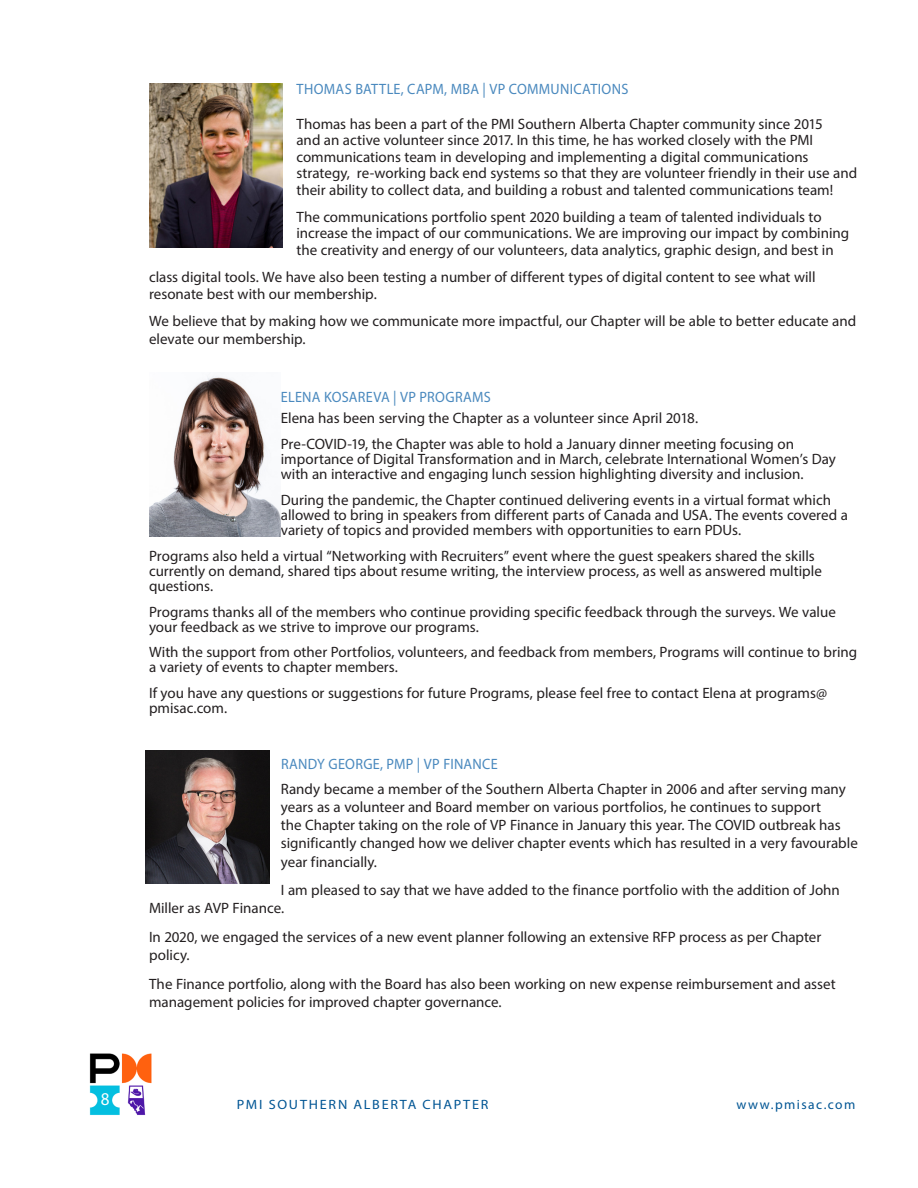
<style>
.page{position:relative;width:918px;height:1188px;background:#fff}
.page>*{position:absolute;margin:0;border:0;box-sizing:border-box;transform-origin:0 0}
.t1{font:18px "Myriad Pro";color:#fff;scale:.95 1}
.Body_Text_Paragraphs{font:15px/15px "Myriad Pro";color:#231f20}
.Tiny_beige_subtitles{font:15px "Myriad Pro";letter-spacing:.02em;color:#4a89be;scale:.95 1}
.t2{font:13.5px "Myriad Pro";letter-spacing:.12em;color:#005594;scale:1.05 1}
.t3{font:13.5px "Myriad Pro";letter-spacing:.12em;color:#005594}
</style>
<div class="page">
<img style="left:89px;top:1053px;width:63px;height:62px">
<img style="left:149px;top:83px;width:134px;height:164px">
<img style="left:149px;top:376px;width:132px;height:160px">
<img style="left:145px;top:751px;width:125px;height:132px">
<p class="Tiny_beige_subtitles" style="left:297px;top:80px;width:351px">THOMAS BATTLE, CAPM, MBA | VP COMMUNICATIONS</p>
<p class="Body_Text_Paragraphs" style="left:296px;top:115px;width:562px;line-height:16.5px">Thomas has been a part of the PMI Southern Alberta Chapter community since 2015<br>and an active volunteer since 2017. In this time, he has worked closely with the PMI communications team in developing and implementing a digital communications strategy, re-working back end systems so that they are volunteer friendly in their use and their ability to collect data, and building a robust and talented communications team!</p>
<p class="Body_Text_Paragraphs" style="left:296px;top:208px;width:554px;line-height:16.5px">The communications portfolio spent 2020 building a team of talented individuals to increase the impact of our communications. We are improving our impact by combining the creativity and energy of our volunteers, data analytics, graphic design, and best in</p>
<p class="Body_Text_Paragraphs" style="left:149px;top:269px;width:668px;line-height:16.5px">class digital tools. We have also been testing a number of different types of digital content to see what will resonate best with our membership.</p>
<p class="Body_Text_Paragraphs" style="left:149px;top:312px;width:709px;line-height:18px">We believe that by making how we communicate more impactful, our Chapter will be able to better educate and elevate our membership.</p>
<p class="Tiny_beige_subtitles" style="left:281px;top:387px;width:223px">ELENA KOSAREVA | VP PROGRAMS</p>
<p class="Body_Text_Paragraphs" style="left:281px;top:411px;width:419px">Elena has been serving the Chapter as a volunteer since April 2018.</p>
<p class="Body_Text_Paragraphs" style="left:281px;top:436px;width:557px">Pre-COVID-19, the Chapter was able to hold a January dinner meeting focusing on importance of Digital Transformation and in March, celebrate International Women’s Day with an interactive and engaging lunch session highlighting diversity and inclusion.</p>
<p class="Body_Text_Paragraphs" style="left:281px;top:492px;width:569px">During the pandemic, the Chapter continued delivering events in a virtual format which allowed to bring in speakers from different parts of Canada and USA. The events covered a variety of topics and provided members with opportunities to earn PDUs.</p>
<p class="Body_Text_Paragraphs" style="left:149px;top:548px;width:674px">Programs also held a virtual “Networking with Recruiters” event where the guest speakers shared the skills currently on demand, shared tips about resume writing, the interview process, as well as answered multiple questions.</p>
<p class="Body_Text_Paragraphs" style="left:149px;top:604px;width:688px">Programs thanks all of the members who continue providing specific feedback through the surveys. We value your feedback as we strive to improve our programs.</p>
<p class="Body_Text_Paragraphs" style="left:149px;top:645px;width:710px">With the support from other Portfolios, volunteers, and feedback from members, Programs will continue to bring a variety of events to chapter members.</p>
<p class="Body_Text_Paragraphs" style="left:149px;top:685px;width:680px">If you have any questions or suggestions for future Programs, please feel free to contact Elena at programs@ pmisac.com.</p>
<p class="Tiny_beige_subtitles" style="left:281px;top:755px;width:230px">RANDY GEORGE, PMP | VP FINANCE</p>
<p class="Body_Text_Paragraphs" style="left:281px;top:780px;width:579px;line-height:18px">Randy became a member of the Southern Alberta Chapter in 2006 and after serving many years as a volunteer and Board member on various portfolios, he continues to support<br>the Chapter taking on the role of VP Finance in January this year. The COVID outbreak has significantly changed how we deliver chapter events which has resulted in a very favourable year financially.</p>
<p class="Body_Text_Paragraphs" style="left:149px;top:881px;width:692px;line-height:18px;text-indent:132px">I am pleased to say that we have added to the finance portfolio with the addition of John<br>Miller as AVP Finance.</p>
<p class="Body_Text_Paragraphs" style="left:149px;top:928px;width:674px;line-height:18px">In 2020, we engaged the services of a new event planner following an extensive RFP process as per Chapter policy.</p>
<p class="Body_Text_Paragraphs" style="left:149px;top:975px;width:688px;line-height:18px">The Finance portfolio, along with the Board has also been working on new expense reimbursement and asset management policies for improved chapter governance.</p>
<p class="t1" style="left:101px;top:1088px;width:11px">8</p>
<p class="t2" style="left:237px;top:1096px;width:241px">PMI SOUTHERN ALBERTA CHAPTER</p>
<p class="t3" style="left:736px;top:1096px;width:120px">www.pmisac.com</p>
</div>
